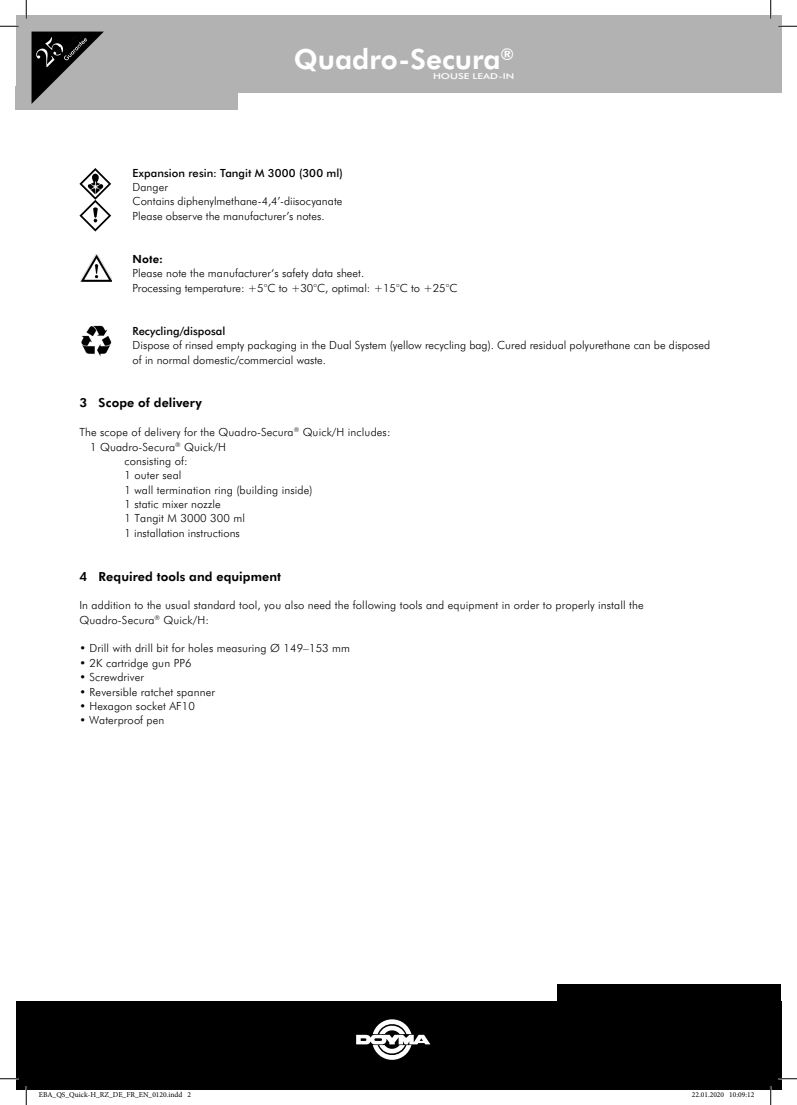
<style>
.page{position:relative;width:797px;height:1105px;background:#fff}
.page>*{position:absolute;margin:0;border:0;box-sizing:border-box;transform-origin:0 0}
.t1{font:700 27.88px "Futura BT";color:#fff}
.t2{font:700 12.5px "Futura BT";letter-spacing:.01em;color:#000}
.t3{font:300 11.25px/14.4px "Futura BT";letter-spacing:.01em;color:#000}
.t4{font:500 11.25px "Futura BT";color:#000}
.t5{font:700 11.25px "Futura BT";color:#000}
.t6{font:500 8.12px "Futura BT";color:#fff;scale:1.3 1}
.t7{font:7.5px "Minion Pro";color:#000}
</style>
<div class="page">
<div style="left:16px;top:16px;width:765px;height:77px;background:#b2b2b2"></div>
<div style="left:16px;top:86px;width:222px;height:24px;background:#b2b2b2"></div>
<div style="left:16px;top:1001px;width:765px;height:88px;background:#000"></div>
<div style="left:557px;top:984px;width:224px;height:36px;background:#000"></div>
<svg style="left:356px;top:1019px;width:74px;height:41px"></svg>
<img style="left:81px;top:325px;width:30px;height:31px">
<svg style="left:79px;top:168px;width:32px;height:64px"></svg>
<img style="left:80px;top:254px;width:31px;height:27px">
<svg style="left:32px;top:32px;width:72px;height:72px"></svg>
<svg style="left:0;top:25px;width:19px;height:2px"></svg>
<svg style="left:778px;top:25px;width:19px;height:2px"></svg>
<svg style="left:0;top:1078px;width:19px;height:1px"></svg>
<svg style="left:778px;top:1078px;width:19px;height:1px"></svg>
<svg style="left:25px;top:0;width:2px;height:19px"></svg>
<svg style="left:25px;top:1086px;width:2px;height:19px"></svg>
<svg style="left:770px;top:0;width:1px;height:19px"></svg>
<svg style="left:770px;top:1086px;width:1px;height:19px"></svg>
<h1 class="t1" style="left:294px;top:40px;width:222px">Quadro-Secura<sup>®</sup></h1>
<p class="t6" style="left:433px;top:70px;width:64px">HOUSE LEAD-IN</p>
<p class="t4" style="left:133px;top:165px;width:212px">Expansion resin: Tangit M 3000 (300 ml)</p>
<p class="t3" style="left:133px;top:180px;width:211px">Danger<br>Contains diphenylmethane-4,4’-diisocyanate<br>Please observe the manufacturer’s notes.</p>
<p class="t5" style="left:133px;top:251px;width:32px">Note:</p>
<p class="t3" style="left:133px;top:266px;width:326px">Please note the manufacturer‘s safety data sheet.<br>Processing temperature: +5°C to +30°C, optimal: +15°C to +25°C</p>
<p class="t4" style="left:133px;top:323px;width:94px">Recycling/disposal</p>
<p class="t3" style="left:133px;top:338px;width:579px">Dispose of rinsed empty packaging in the Dual System (yellow recycling bag). Cured residual polyurethane can be disposed of in normal domestic/commercial waste.</p>
<p class="t2" style="left:79px;top:394px;width:124px">3 Scope of delivery</p>
<p class="t3" style="left:79px;top:425px;width:312px">The scope of delivery for the Quadro-Secura<sup>®</sup> Quick/H includes:</p>
<p class="t3" style="left:90px;top:439px;width:137px">1 Quadro-Secura<sup>®</sup> Quick/H</p>
<p class="t3" style="left:124px;top:453px;width:65px">consisting of:</p>
<p class="t3" style="left:124px;top:468px;width:59px">1 outer seal</p>
<p class="t3" style="left:124px;top:482px;width:190px">1 wall termination ring (building inside)</p>
<p class="t3" style="left:124px;top:496px;width:98px">1 static mixer nozzle</p>
<p class="t3" style="left:124px;top:511px;width:122px">1 Tangit M 3000 300 ml</p>
<p class="t3" style="left:124px;top:525px;width:117px">1 installation instructions</p>
<p class="t2" style="left:79px;top:567px;width:203px">4 Required tools and equipment</p>
<p class="t3" style="left:79px;top:598px;width:565px">In addition to the usual standard tool, you also need the following tools and equipment in order to properly install the<br>Quadro-Secura<sup>®</sup> Quick/H:</p>
<p class="t3" style="left:79px;top:641px;width:272px">• Drill with drill bit for holes measuring Ø 149–153 mm</p>
<p class="t3" style="left:79px;top:655px;width:114px">• 2K cartridge gun PP6</p>
<p class="t3" style="left:79px;top:670px;width:66px">• Screwdriver</p>
<p class="t3" style="left:79px;top:684px;width:137px">• Reversible ratchet spanner</p>
<p class="t3" style="left:79px;top:698px;width:117px">• Hexagon socket AF10</p>
<p class="t3" style="left:79px;top:713px;width:86px">• Waterproof pen</p>
<p class="t7" style="left:39px;top:1090px;width:154px">EBA_QS_Quick-H_RZ_DE_FR_EN_0120.indd 2</p>
<p class="t7" style="left:692px;top:1090px;width:64px">22.01.2020 10:09:12</p>
</div>
